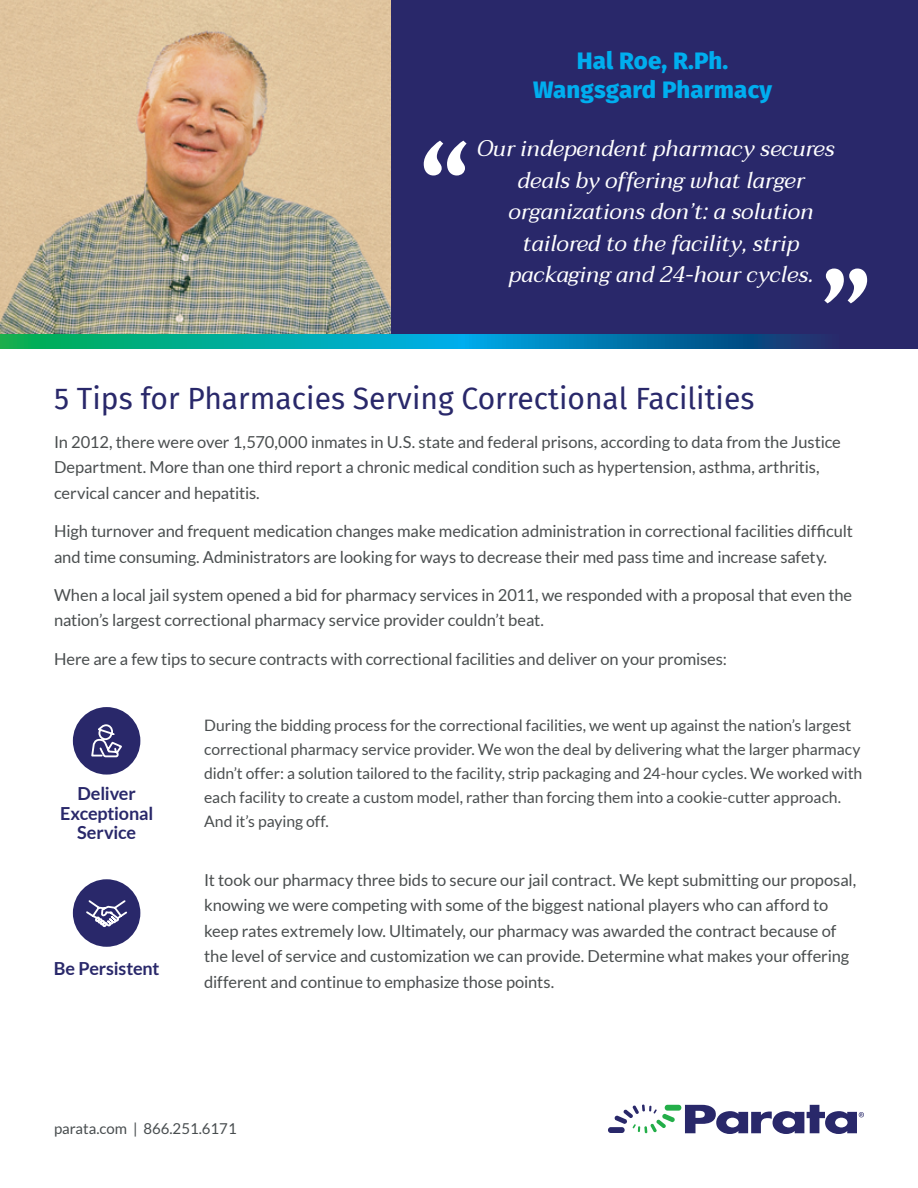
<style>
.page{position:relative;width:918px;height:1188px;background:#fff}
.page>*{position:absolute;margin:0;border:0;box-sizing:border-box;transform-origin:0 0}
.t1{font:900 105px "Taviraj";color:#fff}
.t2{font:30px "Fira Sans";color:#29286a}
.t3{font:800 24px/28.8px "Fira Sans";letter-spacing:.01em;color:#00aeef;text-align:center}
.t4{font:italic 22.5px/31.5px "Taviraj";color:#fff;text-align:center}
.t5{font:700 18px/19.5px "Lato";letter-spacing:-.01em;color:#29286a;text-align:center}
.t6{font:16.5px/25.5px "Lato";letter-spacing:-.005em;color:#4a4e4f}
.t7{font:15.75px/24px "Lato";letter-spacing:-.005em;color:#4a4e4f}
.t8{font:15px "Lato";color:#484d4f}
</style>
<div class="page">
<div style="left:608px;top:1127px;width:17px;height:6px;background:#29286a;border-radius:3px"></div>
<div style="left:665px;top:1105px;width:16px;height:6px;background:#23ae49;border-radius:3px"></div>
<svg style="left:614px;top:1104px;width:61px;height:29px"></svg>
<svg style="left:685px;top:1105px;width:179px;height:29px"></svg>
<img style="left:0;top:0;width:392px;height:335px">
<div style="left:392px;top:0;width:526px;height:335px;background:#29286a"></div>
<svg style="left:0;top:335px;width:918px;height:13px;background:#06869b"></svg>
<div style="left:73px;top:707px;width:67px;height:68px;background:#29286a;border-radius:50%"></div>
<svg style="left:91px;top:724px;width:31px;height:34px"></svg>
<div style="left:73px;top:879px;width:67px;height:68px;background:#29286a;border-radius:50%"></div>
<svg style="left:86px;top:900px;width:41px;height:28px"></svg>
<h3 class="t3" style="left:533px;top:44px;width:241px">Hal Roe, R.Ph.<br>Wangsgard Pharmacy</h3>
<h1 class="t1" style="left:420px;top:119px;width:53px">“</h1>
<h3 class="t4" style="left:477px;top:134px;width:360px">Our independent pharmacy secures deals by offering what larger organizations don’t: a solution tailored to the facility, strip packaging and 24-hour cycles.</h3>
<h1 class="t1" style="left:820px;top:245px;width:53px">”</h1>
<h2 class="t2" style="left:54px;top:376px;width:702px">5 Tips for Pharmacies Serving Correctional Facilities</h2>
<p class="t6" style="left:54px;top:429px;width:788px">In 2012, there were over 1,570,000 inmates in U.S. state and federal prisons, according to data from the Justice<br>Department. More than one third report a chronic medical condition such as hypertension, asthma, arthritis, cervical cancer and hepatitis.</p>
<p class="t6" style="left:54px;top:518px;width:800px">High turnover and frequent medication changes make medication administration in correctional facilities difficult and time consuming. Administrators are looking for ways to decrease their med pass time and increase safety.</p>
<p class="t6" style="left:54px;top:582px;width:800px">When a local jail system opened a bid for pharmacy services in 2011, we responded with a proposal that even the nation’s largest correctional pharmacy service provider couldn’t beat.</p>
<p class="t6" style="left:54px;top:646px;width:675px">Here are a few tips to secure contracts with correctional facilities and deliver on your promises:</p>
<p class="t5" style="left:60px;top:784px;width:95px">Deliver<br>Exceptional<br>Service</p>
<p class="t5" style="left:54px;top:958px;width:107px">Be Persistent</p>
<p class="t7" style="left:204px;top:714px;width:660px">During the bidding process for the correctional facilities, we went up against the nation’s largest correctional pharmacy service provider. We won the deal by delivering what the larger pharmacy didn’t offer: a solution tailored to the facility, strip packaging and 24-hour cycles. We worked with each facility to create a custom model, rather than forcing them into a cookie-cutter approach.<br>And it’s paying off.</p>
<p class="t6" style="left:204px;top:867px;width:654px">It took our pharmacy three bids to secure our jail contract. We kept submitting our proposal, knowing we were competing with some of the biggest national players who can afford to keep rates extremely low. Ultimately, our pharmacy was awarded the contract because of the level of service and customization we can provide. Determine what makes your offering different and continue to emphasize those points.</p>
<p class="t8" style="left:54px;top:1120px;width:184px">parata.com | 866.251.6171</p>
</div>
